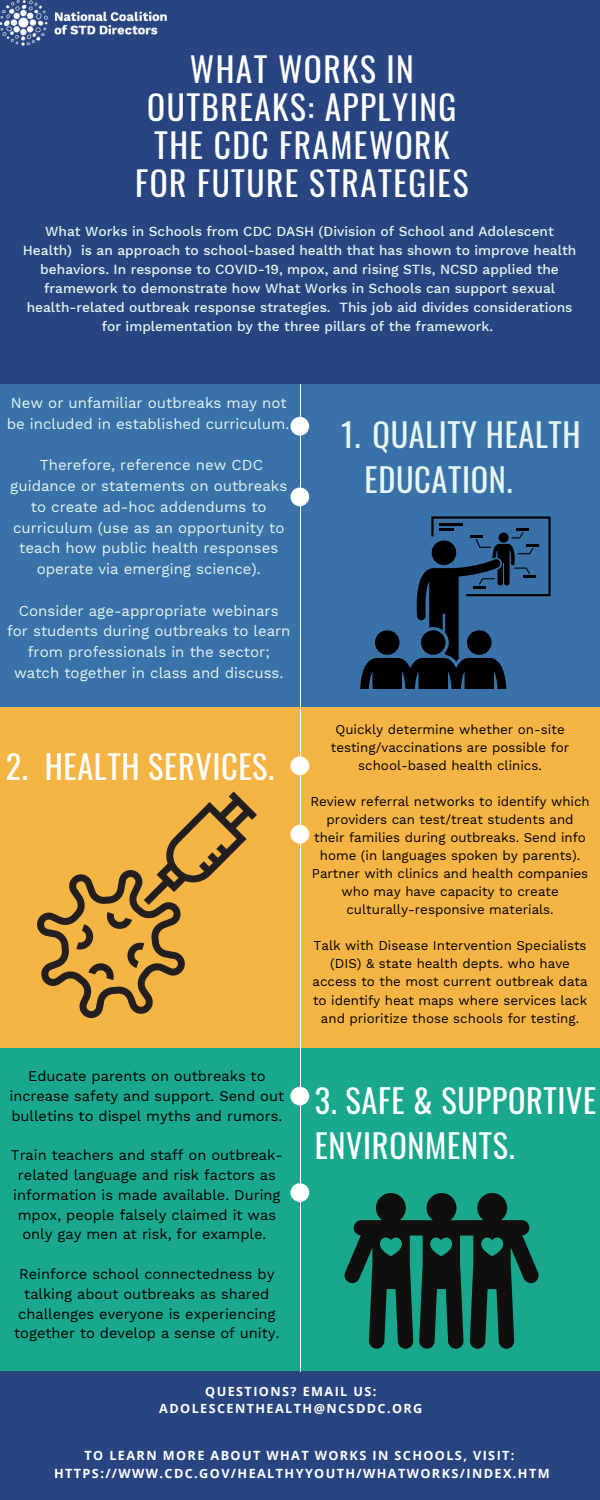
<style>
.page{position:relative;width:600px;height:1500px;background:#fff}
.page>*{position:absolute;margin:0;border:0;box-sizing:border-box;transform-origin:0 0}
.t1{font:33.4px/38px "Oswald";letter-spacing:.045em;color:#fff;text-align:center}
.t2{font:32.3px/45.2px "Oswald";letter-spacing:.02em;color:#fff}
.t3{font:32.3px/45.2px "Oswald";letter-spacing:.02em;color:#e6f6f1}
.t4{font:14.9px/20.8px "Work Sans";color:#e6f6f1;text-align:center}
.t5{font:14.6px/19.8px "Work Sans";color:#000;text-align:center}
.t6{font:500 13.7px/19.1px "Work Sans";color:#e6f6f1;text-align:center}
.t7{font:13.3px/18px "Work Sans";color:#000;text-align:center}
.t8{font:700 12.7px/17.5px "Open Sans";letter-spacing:.11em;color:#fff;text-align:center}
</style>
<div class="page">
<div style="left:0;top:0;width:600px;height:384px;background:#294581"></div>
<div style="left:0;top:384px;width:600px;height:323px;background:#3972a9"></div>
<div style="left:0;top:707px;width:600px;height:342px;background:#f5b544"></div>
<div style="left:0;top:1049px;width:600px;height:326px;background:#19a88d"></div>
<div style="left:0;top:1372px;width:600px;height:128px;background:#294581"></div>
<hr style="left:300px;top:384px;width:1px;height:988px;background:#fff">
<div style="left:290px;top:417px;width:19px;height:19px;background:#fff;border-radius:50%"></div>
<div style="left:290px;top:487px;width:19px;height:19px;background:#fff;border-radius:50%"></div>
<div style="left:290px;top:756px;width:19px;height:19px;background:#fff;border-radius:50%"></div>
<div style="left:290px;top:825px;width:19px;height:19px;background:#fff;border-radius:50%"></div>
<div style="left:290px;top:1087px;width:19px;height:18px;background:#fff;border-radius:50%"></div>
<div style="left:290px;top:1183px;width:19px;height:19px;background:#fff;border-radius:50%"></div>
<svg style="left:360px;top:516px;width:191px;height:173px"></svg>
<svg style="left:37px;top:792px;width:220px;height:226px"></svg>
<img style="left:0;top:0;width:166px;height:46px">
<svg style="left:344px;top:1193px;width:195px;height:156px"></svg>
<h1 class="t1" style="left:135px;top:49px;width:335px">WHAT WORKS IN<br>OUTBREAKS: APPLYING<br>THE CDC FRAMEWORK<br>FOR FUTURE STRATEGIES</h1>
<p class="t6" style="left:23px;top:221px;width:555px">What Works in Schools from CDC DASH (Division of School and Adolescent Health) is an approach to school-based health that has shown to improve health behaviors. In response to COVID-19, mpox, and rising STIs, NCSD applied the framework to demonstrate how What Works in Schools can support sexual health-related outbreak response strategies. This job aid divides considerations for implementation by the three pillars of the framework.</p>
<p class="t4" style="left:7px;top:392px;width:284px;text-align:left">New or unfamiliar outbreaks may not be included in established curriculum.</p>
<p class="t4" style="left:10px;top:455px;width:278px">Therefore, reference new CDC guidance or statements on outbreaks to create ad-hoc addendums to curriculum (use as an opportunity to teach how public health responses operate via emerging science).</p>
<p class="t4" style="left:7px;top:600px;width:285px">Consider age-appropriate webinars for students during outbreaks to learn from professionals in the sector; watch together in class and discuss.</p>
<h2 class="t2" style="left:6px;top:743px;width:270px">2. HEALTH SERVICES.</h2>
<p class="t5" style="left:9px;top:1066px;width:276px">Educate parents on outbreaks to increase safety and support. Send out bulletins to dispel myths and rumors.</p>
<p class="t5" style="left:11px;top:1145px;width:273px">Train teachers and staff on outbreak&shy;related language and risk factors as information is made available. During mpox, people falsely claimed it was only gay men at risk, for example.</p>
<p class="t5" style="left:14px;top:1264px;width:267px">Reinforce school connectedness by talking about outbreaks as shared challenges everyone is experiencing together to develop a sense of unity.</p>
<h2 class="t3" style="left:365px;top:411px;width:218px;text-indent:-23px">1. QUALITY HEALTH<br>EDUCATION.</h2>
<p class="t7" style="left:331px;top:720px;width:240px">Quickly determine whether on-site testing/vaccinations are possible for school-based health clinics.</p>
<p class="t7" style="left:310px;top:792px;width:281px">Review referral networks to identify which providers can test/treat students and their families during outbreaks. Send info home (in languages spoken by parents).<br>Partner with clinics and health companies who may have capacity to create culturally-responsive materials.</p>
<p class="t7" style="left:313px;top:937px;width:276px">Talk with Disease Intervention Specialists (DIS) &amp; state health depts. who have access to the most current outbreak data to identify heat maps where services lack and prioritize those schools for testing.</p>
<h2 class="t2" style="left:315px;top:1076px;width:283px">3. SAFE &amp; SUPPORTIVE<br>ENVIRONMENTS.</h2>
<p class="t8" style="left:159px;top:1382px;width:265px">QUESTIONS? EMAIL US:<br>ADOLESCENTHEALTH@NCSDDC.ORG</p>
<p class="t8" style="left:54px;top:1447px;width:497px;line-height:17.2px">TO LEARN MORE ABOUT WHAT WORKS IN SCHOOLS, VISIT:<br>HTTPS://WWW.CDC.GOV/HEALTHYYOUTH/WHATWORKS/INDEX.HTM</p>
</div>
